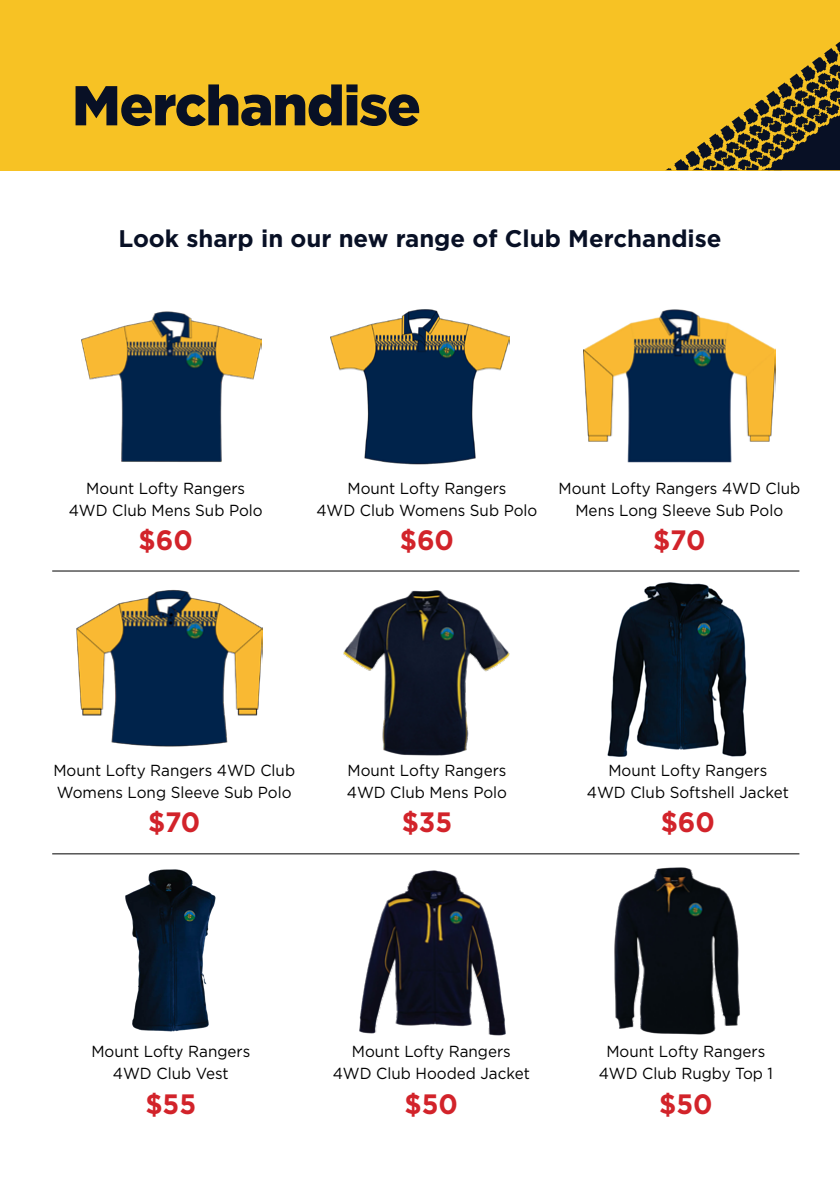
<style>
.page{position:relative;width:840px;height:1191px;background:#fff}
.page>*{position:absolute;margin:0;border:0;box-sizing:border-box;transform-origin:0 0}
.t1{font:900 56px "Gotham";letter-spacing:-.02em;color:#081025}
.t2{font:700 28px "Gotham";color:#d2232a;scale:.95 1}
.t3{font:700 24px "Gotham";color:#081025}
.t4{font:16px/22px "Gotham";color:#000;text-align:center;scale:.95 1}
</style>
<div class="page">
<div style="left:0;top:0;width:839px;height:170px;background:#f7c224"></div>
<img style="left:666px;top:42px;width:173px;height:128px">
<svg style="left:767px;top:115px;width:72px;height:55px;background:#383424"></svg>
<hr style="left:52px;top:570px;width:747px;height:1px;background:#000">
<hr style="left:52px;top:853px;width:747px;height:1px;background:#000">
<img style="left:82px;top:311px;width:180px;height:152px">
<img style="left:583px;top:309px;width:192px;height:154px">
<img style="left:330px;top:309px;width:179px;height:156px">
<img style="left:343px;top:590px;width:167px;height:166px">
<img style="left:359px;top:870px;width:147px;height:166px">
<img style="left:76px;top:589px;width:186px;height:158px">
<img style="left:125px;top:869px;width:91px;height:163px">
<img style="left:607px;top:583px;width:140px;height:174px">
<img style="left:614px;top:867px;width:126px;height:168px">
<h1 class="t1" style="left:72px;top:67px;width:350px">Merchandise</h1>
<h3 class="t3" style="left:118px;top:223px;width:604px">Look sharp in our new range of Club Merchandise</h3>
<p class="t4" style="left:69px;top:477px;width:206px">Mount Lofty Rangers<br>4WD Club Mens Sub Polo</p>
<h2 class="t2" style="left:138px;top:522px;width:59px">$60</h2>
<p class="t4" style="left:316px;top:477px;width:234px">Mount Lofty Rangers<br>4WD Club Womens Sub Polo</p>
<h2 class="t2" style="left:399px;top:522px;width:59px">$60</h2>
<p class="t4" style="left:558px;top:477px;width:256px">Mount Lofty Rangers 4WD Club<br>Mens Long Sleeve Sub Polo</p>
<h2 class="t2" style="left:652px;top:522px;width:57px">$70</h2>
<p class="t4" style="left:53px;top:759px;width:256px;text-align:left">Mount Lofty Rangers 4WD Club<br>Womens Long Sleeve Sub Polo</p>
<h2 class="t2" style="left:148px;top:803px;width:57px">$70</h2>
<p class="t4" style="left:346px;top:759px;width:170px;text-align:left">Mount Lofty Rangers<br>4WD Club Mens Polo</p>
<h2 class="t2" style="left:401px;top:803px;width:54px">$35</h2>
<p class="t4" style="left:586px;top:759px;width:214px">Mount Lofty Rangers<br>4WD Club Softshell Jacket</p>
<h2 class="t2" style="left:660px;top:803px;width:59px">$60</h2>
<p class="t4" style="left:91px;top:1040px;width:169px">Mount Lofty Rangers<br>4WD Club Vest</p>
<h2 class="t2" style="left:145px;top:1085px;width:55px">$55</h2>
<p class="t4" style="left:332px;top:1040px;width:209px">Mount Lofty Rangers<br>4WD Club Hooded Jacket</p>
<h2 class="t2" style="left:404px;top:1085px;width:58px">$50</h2>
<p class="t4" style="left:598px;top:1040px;width:185px">Mount Lofty Rangers<br>4WD Club Rugby Top 1</p>
<h2 class="t2" style="left:658px;top:1085px;width:58px">$50</h2>
</div>
